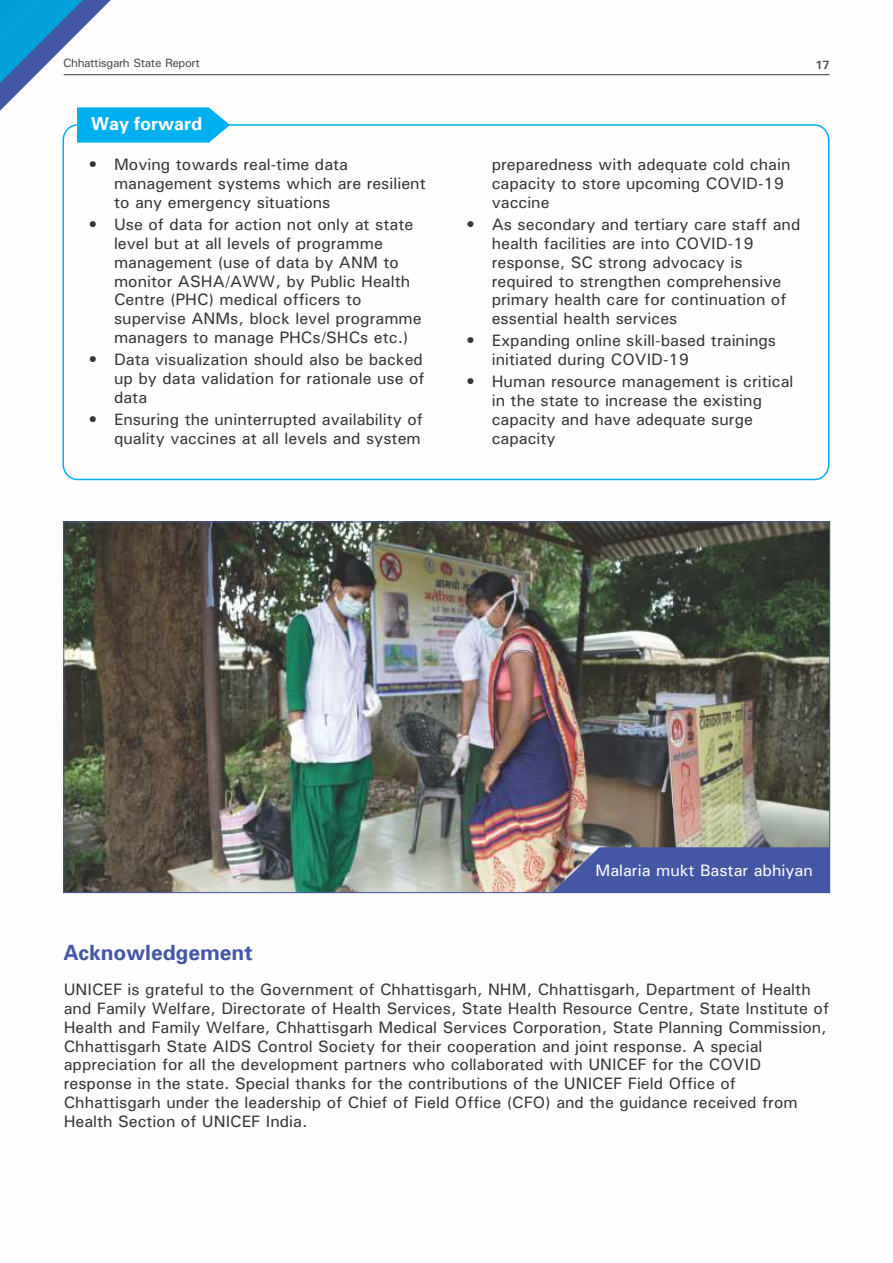
<style>
.page{position:relative;width:893px;height:1263px;background:#fff}
.page>*{position:absolute;margin:0;border:0;box-sizing:border-box;transform-origin:0 0}
.t1{font:700 21px "Univers 65";color:#4457a4}
.t2{font:700 18px "Univers 65";color:#fefefe}
.t3{font:500 16.5px/18.9px "Univers";color:#373435}
.t4{font:500 16.5px "Univers";color:#fefefe}
.t5{font:500 12px "Univers";letter-spacing:-.03em;color:#4b4b4d}
.t6{font:700 12px "Univers";color:#4b4b4d}
</style>
<div class="page">
<hr style="left:64px;top:74px;width:765px;height:1px;background:#373435">
<svg style="left:0;top:0;width:230px;height:143px"></svg>
<img style="left:65px;top:524px;width:763px;height:367px">
<svg style="left:528px;top:847px;width:300px;height:44px;background:#58629f"></svg>
<p class="t5" style="left:63px;top:59px;width:138px">Chhattisgarh State Report</p>
<p class="t6" style="left:815px;top:61px;width:16px">17</p>
<p class="t2" style="left:91px;top:117px;width:113px">Way forward</p>
<p class="t3" style="left:114px;top:157px;width:313px;text-indent:-25px">• Moving towards real-time data management systems which are resilient to any emergency situations</p>
<p class="t3" style="left:114px;top:216px;width:309px;text-indent:-25px">• Use of data for action not only at state level but at all levels of programme management (use of data by ANM to monitor ASHA/AWW, by Public Health Centre (PHC) medical officers to supervise ANMs, block level programme managers to manage PHCs/SHCs etc.)</p>
<p class="t3" style="left:114px;top:352px;width:312px;text-align:justify;text-indent:-25px">• Data visualization should also be backed up by data validation for rationale use of data</p>
<p class="t3" style="left:89px;top:411px;width:336px;text-align:right">• Ensuring the uninterrupted availability of quality vaccines at all levels and system</p>
<p class="t3" style="left:492px;top:157px;width:300px">preparedness with adequate cold chain capacity to store upcoming COVID-19 vaccine</p>
<p class="t3" style="left:492px;top:216px;width:310px;text-indent:-25px">• As secondary and tertiary care staff and health facilities are into COVID-19 response, SC strong advocacy is required to strengthen comprehensive primary health care for continuation of essential health services</p>
<p class="t3" style="left:492px;top:333px;width:286px;text-indent:-25px">• Expanding online skill-based trainings initiated during COVID-19</p>
<p class="t3" style="left:492px;top:374px;width:303px;text-indent:-25px">• Human resource management is critical in the state to increase the existing capacity and have adequate surge capacity</p>
<p class="t1" style="left:63px;top:944px;width:191px">Acknowledgement</p>
<p class="t4" style="left:595px;top:864px;width:219px">Malaria mukt Bastar abhiyan</p>
<p class="t3" style="left:64px;top:981px;width:767px">UNICEF is grateful to the Government of Chhattisgarh, NHM, Chhattisgarh, Department of Health and Family Welfare, Directorate of Health Services, State Health Resource Centre, State Institute of Health and Family Welfare, Chhattisgarh Medical Services Corporation, State Planning Commission, Chhattisgarh State AIDS Control Society for their cooperation and joint response. A special appreciation for all the development partners who collaborated with UNICEF for the COVID response in the state. Special thanks for the contributions of the UNICEF Field Office of Chhattisgarh under the leadership of Chief of Field Office (CFO) and the guidance received from Health Section of UNICEF India.</p>
</div>
